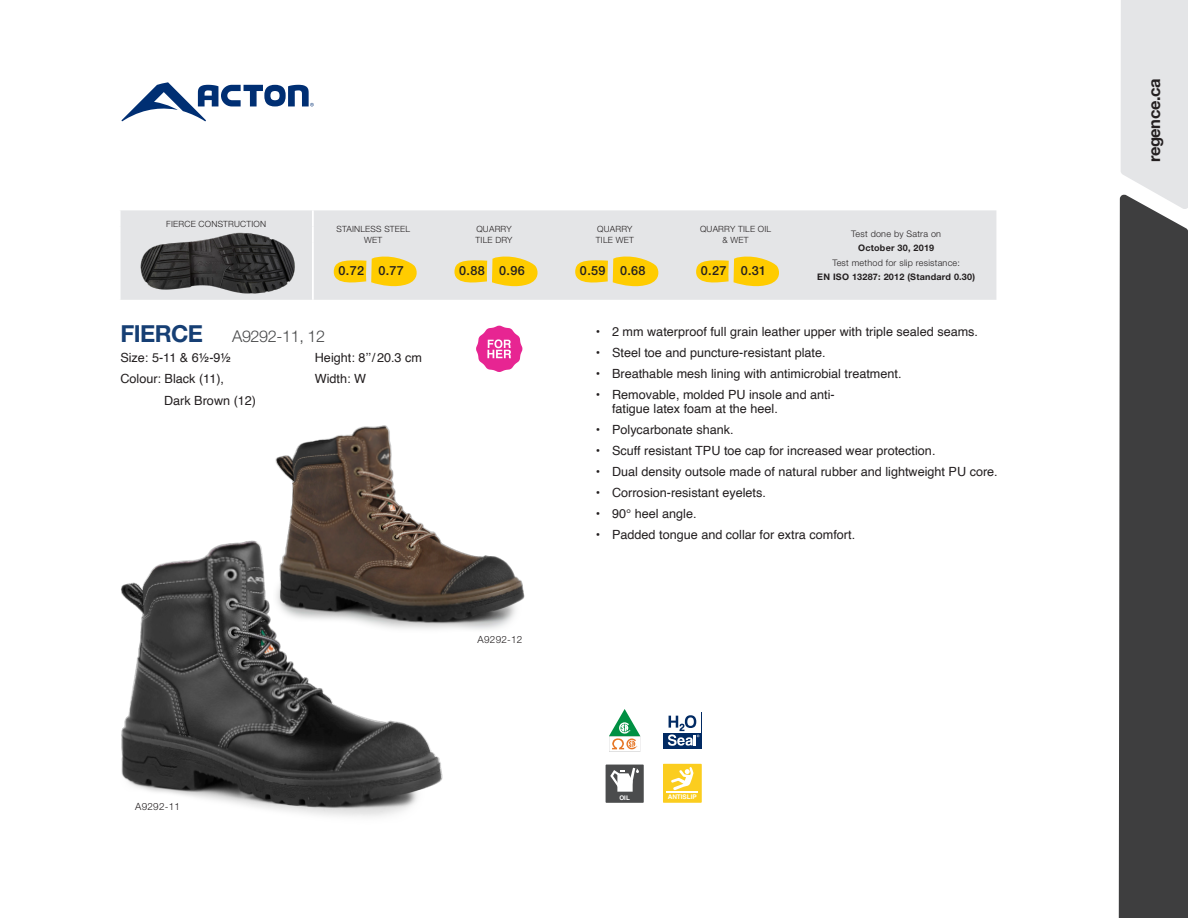
<style>
.page{position:relative;width:1188px;height:918px;background:#fff}
.page>*{position:absolute;margin:0;border:0;box-sizing:border-box;transform-origin:0 0}
.t1{font:700 16.5px "Helvetica Neue LT Std";letter-spacing:-.025em;color:#231f20}
.t2{font:300 16.2px "Helvetica Neue LT Std";letter-spacing:-.025em;color:#4b4c4d}
.t3{font:12.6px/14.4px "Helvetica";color:#231f20}
.t4{font:500 12.6px "Helvetica Neue LT Std";letter-spacing:.025em;color:#231f20}
.t5{font:300 9.9px "Helvetica Neue LT Std";letter-spacing:.025em;color:#231f20}
.t6{font:300 9px/14.4px "Helvetica Neue LT Std";letter-spacing:.025em;color:#231f20;text-align:center}
.t7{font:300 8.55px/10.8px "Helvetica Neue LT Std";letter-spacing:.025em;color:#231f20;text-align:center}
.t8{font:700 6.45px "Helvetica";color:#fff}
.t9{font:700 6.3px "Helvetica";color:#fff}
.s1{font-weight:700}
.s2{font-weight:700;font-size:23.55px;color:#163f74}
</style>
<div class="page">
<img style="left:121px;top:540px;width:322px;height:277px">
<img style="left:274px;top:425px;width:251px;height:216px">
<svg style="left:609px;top:709px;width:31px;height:43px"></svg>
<div style="left:663px;top:712px;width:39px;height:37px;background:#012a63"></div>
<div style="left:664px;top:713px;width:37px;height:20px;background:#fff"></div>
<svg style="left:668px;top:715px;width:31px;height:31px"></svg>
<div style="left:606px;top:765px;width:38px;height:38px;background:#4b4c4d"></div>
<svg style="left:610px;top:768px;width:29px;height:24px"></svg>
<div style="left:663px;top:764px;width:39px;height:39px;background:#fbcd1f"></div>
<hr style="left:666px;top:791px;width:32px;height:1px;background:#fff">
<svg style="left:671px;top:767px;width:22px;height:24px"></svg>
<svg style="left:476px;top:326px;width:46px;height:46px"></svg>
<div style="left:121px;top:210px;width:875px;height:90px;background:#e4e5e7"></div>
<svg style="left:120px;top:210px;width:1px;height:33px"></svg>
<svg style="left:312px;top:210px;width:2px;height:33px"></svg>
<hr style="left:312px;top:243px;width:2px;height:57px;background:#fff">
<img style="left:136px;top:228px;width:161px;height:72px">
<svg style="left:334px;top:255px;width:85px;height:33px;background:#f5d554"></svg>
<svg style="left:454px;top:255px;width:86px;height:33px;background:#f4d555"></svg>
<svg style="left:575px;top:255px;width:86px;height:33px;background:#f4d555"></svg>
<svg style="left:696px;top:255px;width:85px;height:33px;background:#f5d554"></svg>
<div style="left:1119px;top:196px;width:69px;height:722px;background:#3e3e3f"></div>
<svg style="left:1121px;top:0;width:67px;height:209px;background:#e2e3e5"></svg>
<svg style="left:122px;top:82px;width:192px;height:40px"></svg>
<p class="t7" style="left:166px;top:218px;width:102px">FIERCE CONSTRUCTION</p>
<p class="t7" style="left:336px;top:223px;width:75px">STAINLESS STEEL<br>WET</p>
<p class="t7" style="left:476px;top:223px;width:38px;text-align:left">QUARRY<br>TILE DRY</p>
<p class="t7" style="left:596px;top:223px;width:39px;text-align:left">QUARRY<br>TILE WET</p>
<p class="t7" style="left:700px;top:223px;width:73px">QUARRY TILE OIL &amp; WET</p>
<p class="t6" style="left:817px;top:226px;width:159px">Test done by Satra on<br><span class="s1">October 30, 2019<br></span>Test method for slip resistance:<br><span class="s1">EN ISO 13287: 2012 (Standard 0.30)</span></p>
<p class="t4" style="left:338px;top:263px;width:67px">0.72 0.77</p>
<p class="t4" style="left:459px;top:263px;width:67px">0.88 0.96</p>
<p class="t4" style="left:580px;top:263px;width:67px">0.59 0.68</p>
<p class="t4" style="left:701px;top:263px;width:67px">0.27 0.31</p>
<p class="t2" style="left:120px;top:327px;width:206px"><span class="s2">FIERCE</span> A9292-11, 12</p>
<p class="t3" style="left:120px;top:350px;width:112px">Size: 5-11 &amp; 6½-9½</p>
<p class="t3" style="left:315px;top:351px;width:109px">Height: 8’’ / 20.3 cm</p>
<p class="t3" style="left:120px;top:372px;width:105px">Colour: Black (11),</p>
<p class="t3" style="left:315px;top:372px;width:53px">Width: W</p>
<p class="t3" style="left:164px;top:394px;width:94px">Dark Brown (12)</p>
<p class="t5" style="left:135px;top:801px;width:46px">A9292-11</p>
<p class="t5" style="left:478px;top:634px;width:46px">A9292-12</p>
<p class="t3" style="left:596px;top:325px;width:384px">• 2 mm waterproof full grain leather upper with triple sealed seams.</p>
<p class="t3" style="left:596px;top:346px;width:231px">• Steel toe and puncture-resistant plate.</p>
<p class="t3" style="left:596px;top:367px;width:307px">• Breathable mesh lining with antimicrobial treatment.</p>
<p class="t3" style="left:612px;top:388px;width:224px;text-indent:-16px">• Removable, molded PU insole and anti&shy;fatigue latex foam at the heel.</p>
<p class="t3" style="left:596px;top:423px;width:139px">• Polycarbonate shank.</p>
<p class="t3" style="left:596px;top:444px;width:341px">• Scuff resistant TPU toe cap for increased wear protection.</p>
<p class="t3" style="left:596px;top:465px;width:404px">• Dual density outsole made of natural rubber and lightweight PU core.</p>
<p class="t3" style="left:596px;top:486px;width:172px">• Corrosion-resistant eyelets.</p>
<p class="t3" style="left:596px;top:507px;width:102px">• 90° heel angle.</p>
<p class="t3" style="left:596px;top:528px;width:261px">• Padded tongue and collar for extra comfort.</p>
<p class="t9" style="left:619px;top:793px;width:12px">OIL</p>
<p class="t8" style="left:668px;top:793px;width:31px">ANTISLIP</p>
<h1 class="t1" style="left:1144px;top:162px;width:85px;rotate:-90deg">regence.ca</h1>
</div>
